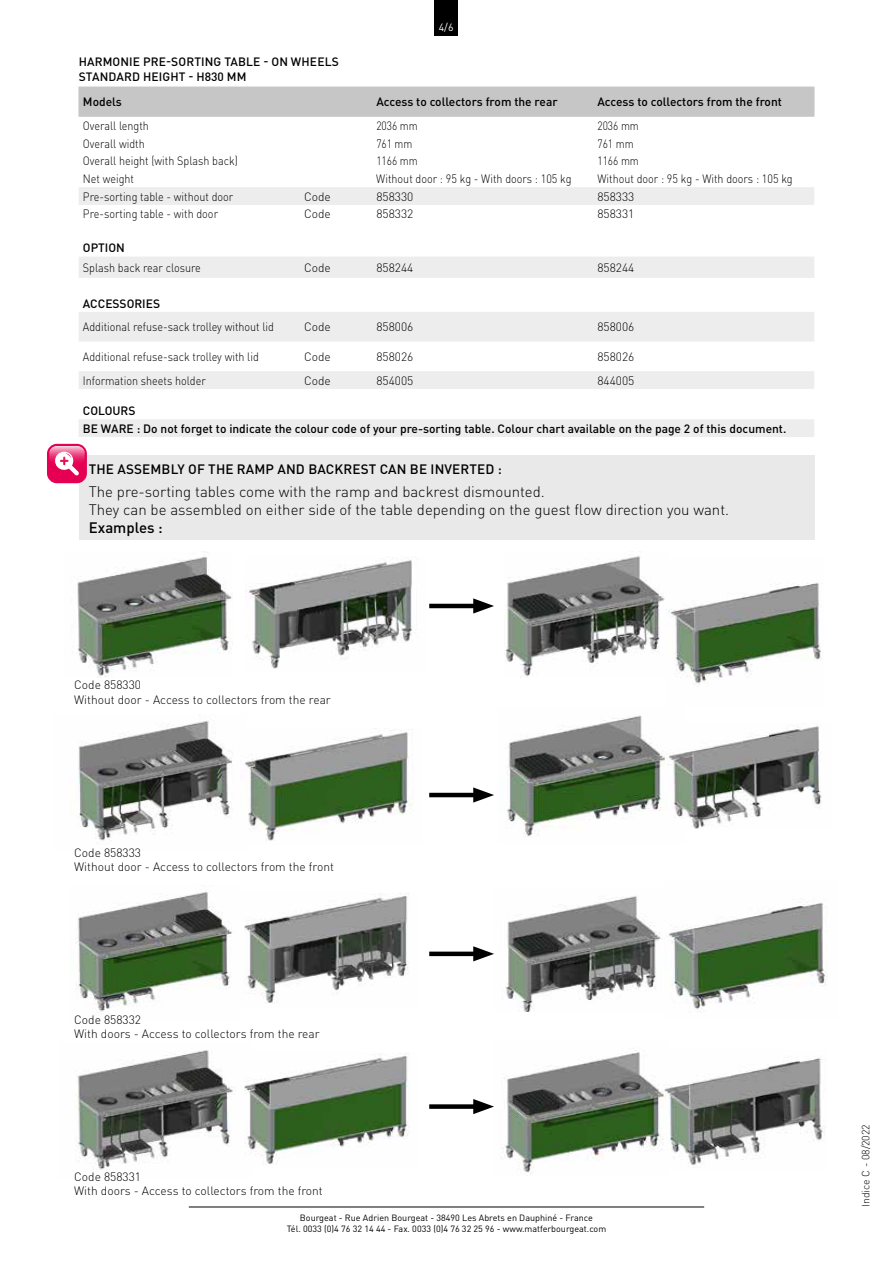
<style>
.page{position:relative;width:893px;height:1263px;background:#fff}
.page>*{position:absolute;margin:0;border:0;box-sizing:border-box;transform-origin:0 0}
.t1{font:300 15px/18px "DIN Pro";color:#000}
.t2{font:500 15px "DIN Pro";color:#000}
.t3{font:500 13.5px "DIN Pro";letter-spacing:.01em;color:#000}
.t4{font:300 12px/14.4px "DIN Pro";color:#000}
.t5{font:300 12px/17.7px "DIN Pro";color:#000;scale:.9 1}
.t6{font:500 12px/17.7px "DIN Pro";color:#000}
.t7{font:300 12px "DIN Pro";color:#000;scale:.85 1}
.t8{font:300 10.5px "DIN Pro";color:#000}
.t9{font:10.5px "DIN Pro";color:#fff}
.t10{font:9px/10.8px "DIN Pro";color:#000;text-align:center}
</style>
<div class="page">
<div style="left:435px;top:0;width:23px;height:36px;background:#000"></div>
<hr style="left:189px;top:1206px;width:515px;height:1px;background:#000">
<div style="left:79px;top:455px;width:735px;height:85px;background:#e9e9e9"></div>
<img style="left:505px;top:556px;width:160px;height:121px">
<img style="left:666px;top:583px;width:156px;height:102px">
<img style="left:76px;top:552px;width:156px;height:125px">
<img style="left:245px;top:560px;width:168px;height:109px">
<hr style="left:429px;top:604px;width:52px;height:4px;background:#000">
<svg style="left:473px;top:598px;width:21px;height:15px"></svg>
<img style="left:78px;top:715px;width:155px;height:126px">
<img style="left:245px;top:729px;width:168px;height:112px">
<img style="left:507px;top:715px;width:158px;height:122px">
<img style="left:666px;top:726px;width:156px;height:103px">
<hr style="left:429px;top:793px;width:52px;height:4px;background:#000">
<svg style="left:473px;top:787px;width:21px;height:16px"></svg>
<img style="left:76px;top:891px;width:156px;height:121px">
<img style="left:244px;top:893px;width:165px;height:110px">
<img style="left:668px;top:902px;width:159px;height:108px">
<img style="left:506px;top:896px;width:157px;height:115px">
<div style="left:429px;top:951px;width:52px;height:5px;background:#000"></div>
<svg style="left:473px;top:946px;width:21px;height:15px"></svg>
<img style="left:75px;top:1050px;width:159px;height:120px">
<img style="left:244px;top:1053px;width:165px;height:111px">
<img style="left:501px;top:1050px;width:163px;height:124px">
<img style="left:664px;top:1058px;width:162px;height:110px">
<div style="left:429px;top:1104px;width:52px;height:5px;background:#000"></div>
<svg style="left:473px;top:1099px;width:21px;height:15px"></svg>
<div style="left:47px;top:444px;width:40px;height:39px;background:#e50053;border-radius:10px"></div>
<svg style="left:49px;top:446px;width:36px;height:30px"></svg>
<svg style="left:79px;top:187px;width:735px;height:250px"></svg>
<div style="left:79px;top:87px;width:735px;height:30px;background:#c6c6c6"></div>
<p class="t6" style="left:79px;top:54px;width:262px;line-height:14.4px">HARMONIE PRE-SORTING TABLE - ON WHEELS<br>STANDARD HEIGHT - H830 MM</p>
<p class="t9" style="left:439px;top:20px;width:16px">4/6</p>
<p class="t6" style="left:83px;top:93px;width:41px">Models</p>
<p class="t6" style="left:376px;top:93px;width:183px">Access to collectors from the rear</p>
<p class="t6" style="left:597px;top:93px;width:186px">Access to collectors from the front</p>
<p class="t5" style="left:83px;top:116px;width:174px">Overall length<br>Overall width<br>Overall height (with Splash back)<br>Net weight</p>
<p class="t7" style="left:376px;top:117px;width:50px">2036 mm</p>
<p class="t7" style="left:597px;top:117px;width:50px">2036 mm</p>
<p class="t7" style="left:376px;top:135px;width:44px">761 mm</p>
<p class="t7" style="left:597px;top:135px;width:44px">761 mm</p>
<p class="t7" style="left:376px;top:153px;width:50px">1166 mm</p>
<p class="t7" style="left:597px;top:153px;width:50px">1166 mm</p>
<p class="t5" style="left:376px;top:169px;width:219px">Without door : 95 kg - With doors : 105 kg</p>
<p class="t5" style="left:597px;top:169px;width:219px">Without door : 95 kg - With doors : 105 kg</p>
<p class="t4" style="left:376px;top:189px;width:39px">858330</p>
<p class="t4" style="left:597px;top:189px;width:39px">858333</p>
<p class="t4" style="left:376px;top:206px;width:39px">858332</p>
<p class="t4" style="left:597px;top:206px;width:39px">858331</p>
<p class="t5" style="left:83px;top:187px;width:169px">Pre-sorting table - without door</p>
<p class="t4" style="left:304px;top:189px;width:28px">Code</p>
<p class="t5" style="left:83px;top:205px;width:152px">Pre-sorting table - with door</p>
<p class="t4" style="left:304px;top:206px;width:28px">Code</p>
<p class="t6" style="left:83px;top:239px;width:43px">OPTION</p>
<p class="t5" style="left:83px;top:258px;width:132px">Splash back rear closure</p>
<p class="t4" style="left:304px;top:260px;width:28px">Code</p>
<p class="t6" style="left:83px;top:294px;width:79px">ACCESSORIES</p>
<p class="t5" style="left:83px;top:318px;width:214px">Additional refuse-sack trolley without lid</p>
<p class="t4" style="left:304px;top:319px;width:28px">Code</p>
<p class="t5" style="left:83px;top:347px;width:197px">Additional refuse-sack trolley with lid</p>
<p class="t4" style="left:304px;top:349px;width:28px">Code</p>
<p class="t5" style="left:83px;top:371px;width:138px">Information sheets holder</p>
<p class="t4" style="left:304px;top:373px;width:28px">Code</p>
<p class="t6" style="left:83px;top:401px;width:705px">COLOURS<br>BE WARE : Do not forget to indicate the colour code of your pre-sorting table. Colour chart available on the page 2 of this document.</p>
<p class="t4" style="left:376px;top:260px;width:39px">858244</p>
<p class="t4" style="left:597px;top:260px;width:39px">858244</p>
<p class="t4" style="left:376px;top:319px;width:39px">858006</p>
<p class="t4" style="left:597px;top:319px;width:39px">858006</p>
<p class="t4" style="left:376px;top:349px;width:39px">858026</p>
<p class="t4" style="left:597px;top:349px;width:39px">858026</p>
<p class="t4" style="left:376px;top:373px;width:39px">854005</p>
<p class="t4" style="left:597px;top:373px;width:39px">844005</p>
<p class="t3" style="left:89px;top:460px;width:415px">THE ASSEMBLY OF THE RAMP AND BACKREST CAN BE INVERTED :</p>
<p class="t1" style="left:89px;top:481px;width:642px">The pre-sorting tables come with the ramp and backrest dismounted.<br>They can be assembled on either side of the table depending on the guest flow direction you want.</p>
<p class="t2" style="left:89px;top:517px;width:75px">Examples :</p>
<p class="t4" style="left:74px;top:677px;width:258px">Code 858330<br>Without door - Access to collectors from the rear</p>
<p class="t4" style="left:74px;top:845px;width:261px">Code 858333<br>Without door - Access to collectors from the front</p>
<p class="t4" style="left:74px;top:1012px;width:247px">Code 858332<br>With doors - Access to collectors from the rear</p>
<p class="t4" style="left:74px;top:1169px;width:250px">Code 858331<br>With doors - Access to collectors from the front</p>
<p class="t10" style="left:287px;top:1212px;width:321px">Bourgeat - Rue Adrien Bourgeat - 38490 Les Abrets en Dauphiné - France<br>Tél. 0033 (0)4 76 32 14 44 - Fax. 0033 (0)4 76 32 25 96 - www.matferbourgeat.com</p>
<p class="t8" style="left:859px;top:1207px;width:84px;rotate:-90deg">Indice C - 08/2022</p>
</div>
